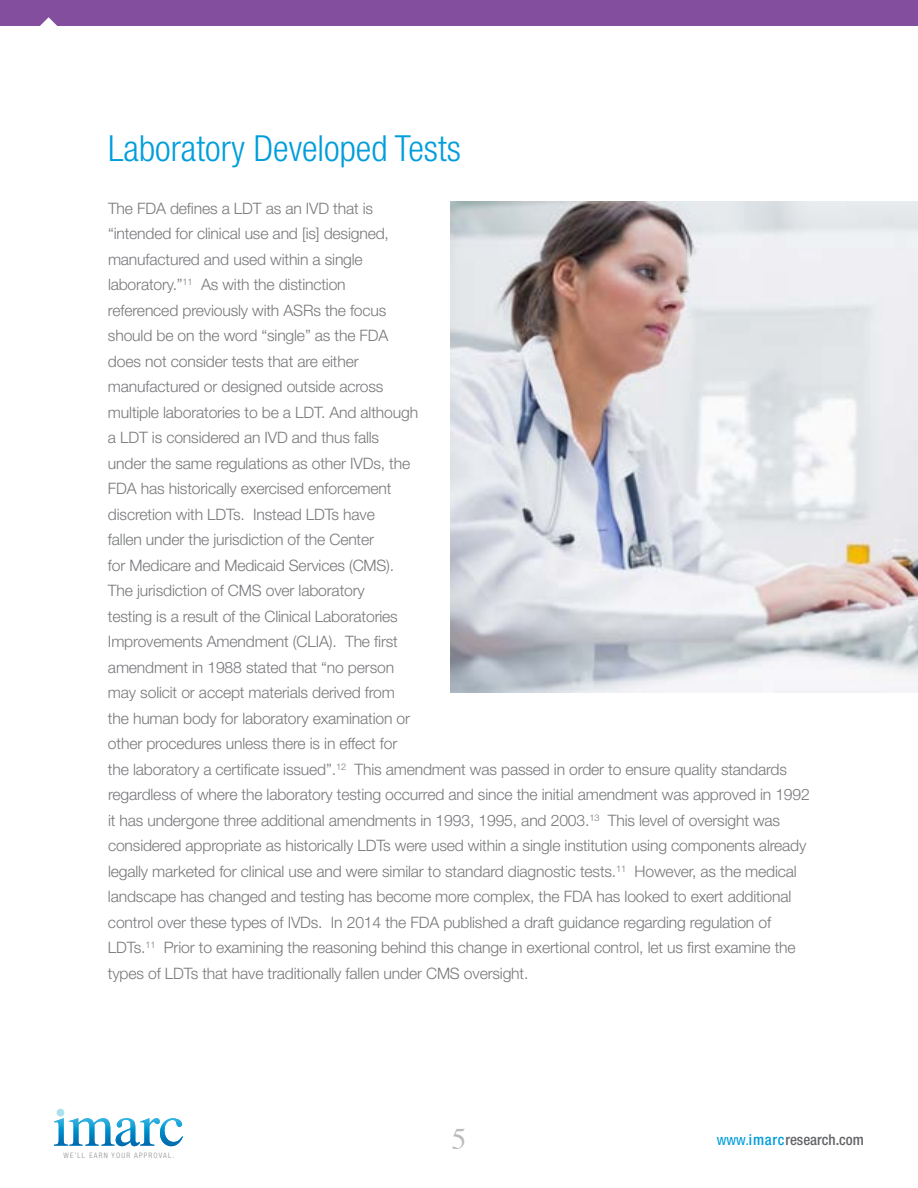
<style>
.page{position:relative;width:918px;height:1188px;background:#fff}
.page>*{position:absolute;margin:0;border:0;box-sizing:border-box;transform-origin:0 0}
.t1{font:300 condensed 36px "Helvetica Neue";color:#009ddc}
.t2{font:29.85px "Times";color:#b9bbbd}
.t3{font:300 15.75px/25.5px "Helvetica Neue";letter-spacing:-.01em;color:#77787b}
.t4{font:500 condensed 15px "Helvetica Neue";color:#636466}
.t5{font:300 condensed 7.5px "Helvetica Neue";letter-spacing:.16em;color:#8a8c8e}
.s1{font-weight:400;color:#009ddc}
.s2{color:#009ddc}
</style>
<div class="page">
<img style="left:54px;top:1118px;width:129px;height:28px">
<div style="left:57px;top:1109px;width:7px;height:8px;background:#ade0ee;border-radius:50%"></div>
<img style="left:451px;top:201px;width:467px;height:492px">
<div style="left:0;top:0;width:918px;height:26px;background:#844e9f"></div>
<svg style="left:40px;top:17px;width:17px;height:9px"></svg>
<h1 class="t1" style="left:108px;top:128px;width:354px">Laboratory Developed Tests</h1>
<p class="t3" style="left:108px;top:195px;width:703px">The FDA defines a LDT as an IVD that is<br>“intended for clinical use and [is] designed,<br>manufactured and used within a single<br>laboratory.”<sup>11</sup> As with the distinction<br>referenced previously with ASRs the focus<br>should be on the word “single” as the FDA<br>does not consider tests that are either<br>manufactured or designed outside across<br>multiple laboratories to be a LDT. And although<br>a LDT is considered an IVD and thus falls<br>under the same regulations as other IVDs, the<br>FDA has historically exercised enforcement<br>discretion with LDTs. Instead LDTs have<br>fallen under the jurisdiction of the Center<br>for Medicare and Medicaid Services (CMS).<br>The jurisdiction of CMS over laboratory<br>testing is a result of the Clinical Laboratories<br>Improvements Amendment (CLIA). The first<br>amendment in 1988 stated that “no person<br>may solicit or accept materials derived from<br>the human body for laboratory examination or<br>other procedures unless there is in effect for<br>the laboratory a certificate issued”.<sup>12</sup> This amendment was passed in order to ensure quality standards regardless of where the laboratory testing occurred and since the initial amendment was approved in 1992 it has undergone three additional amendments in 1993, 1995, and 2003.<sup>13</sup> This level of oversight was considered appropriate as historically LDTs were used within a single institution using components already legally marketed for clinical use and were similar to standard diagnostic tests.<sup>11</sup> However, as the medical landscape has changed and testing has become more complex, the FDA has looked to exert additional control over these types of IVDs. In 2014 the FDA published a draft guidance regarding regulation of LDTs.<sup>11</sup> Prior to examining the reasoning behind this change in exertional control, let us first examine the types of LDTs that have traditionally fallen under CMS oversight.</p>
<p class="t5" style="left:63px;top:1151px;width:112px">WE’LL EARN YOUR APPROVAL.</p>
<h2 class="t2" style="left:452px;top:1111px;width:16px">5</h2>
<p class="t4" style="left:717px;top:1131px;width:149px"><span class="s1">www.</span><span class="s2">imarc</span>research.com</p>
</div>
